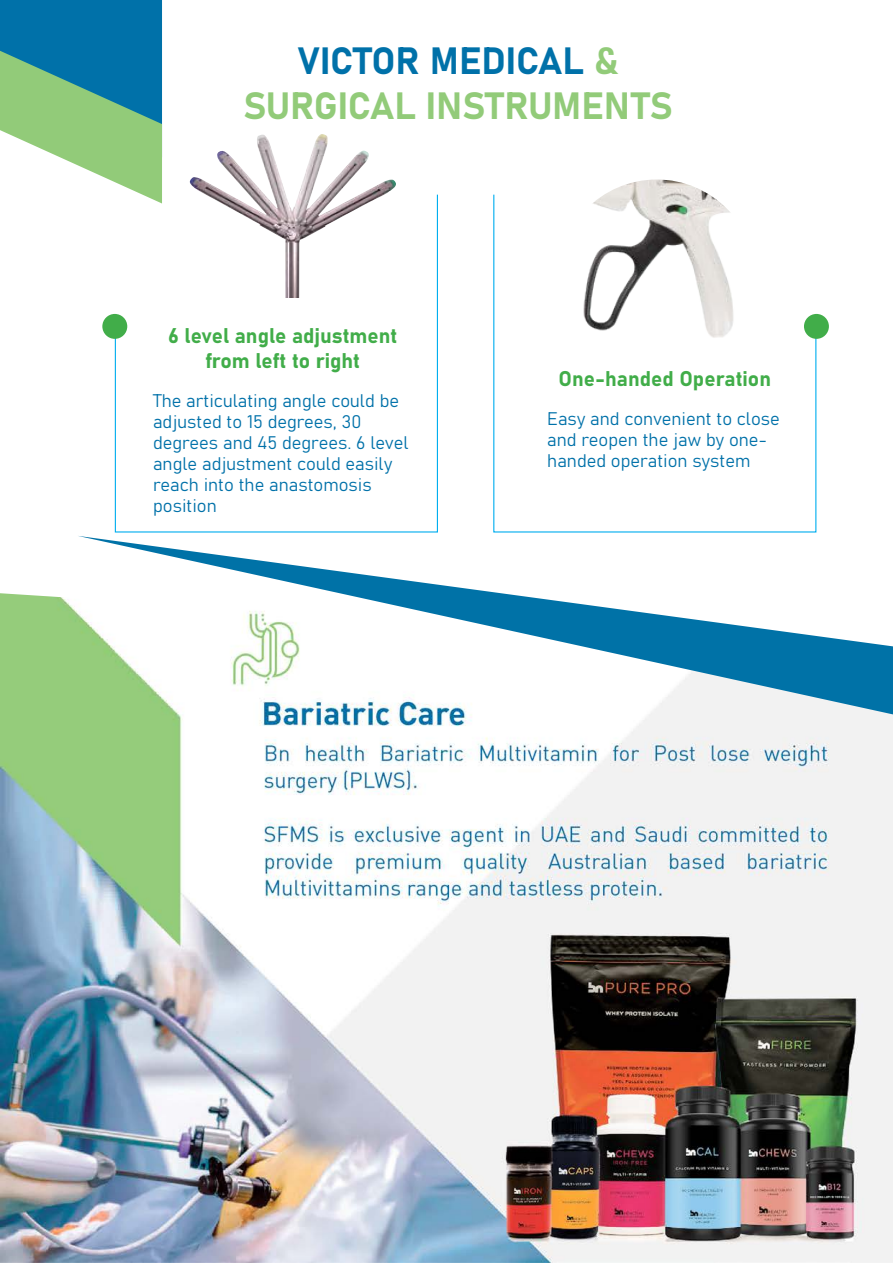
<style>
.page{position:relative;width:893px;height:1263px;background:#fff}
.page>*{position:absolute;margin:0;border:0;box-sizing:border-box;transform-origin:0 0}
.t1{font:37.5px/45px "Bahnschrift";color:#92cb79;text-align:center}
.t2{font:21px/25.2px "Bahnschrift";color:#41ad49;text-align:center}
.t3{font:18px/21px "Bahnschrift";color:#0071a9}
.s1{color:#0071a9}
</style>
<div class="page">
<img style="left:0;top:593px;width:893px;height:670px">
<img style="left:190px;top:134px;width:206px;height:59px">
<img style="left:608px;top:179px;width:99px;height:14px">
<svg style="left:77px;top:536px;width:816px;height:178px"></svg>
<svg style="left:114px;top:193px;width:324px;height:340px"></svg>
<svg style="left:493px;top:193px;width:324px;height:340px"></svg>
<svg style="left:0;top:0;width:162px;height:203px"></svg>
<div style="left:804px;top:314px;width:25px;height:25px;background:#41ad49;border-radius:50%"></div>
<div style="left:102px;top:314px;width:25px;height:25px;background:#41ad49;border-radius:50%"></div>
<h1 class="t1" style="left:243px;top:36px;width:431px"><span class="s1">VICTOR MEDICAL</span> &amp;<br>SURGICAL INSTRUMENTS</h1>
<p class="t2" style="left:168px;top:322px;width:231px">6 level angle adjustment from left to right</p>
<p class="t3" style="left:153px;top:389px;width:257px">The articulating angle could be adjusted to 15 degrees, 30 degrees and 45 degrees. 6 level angle adjustment could easily reach into the anastomosis position</p>
<p class="t2" style="left:559px;top:364px;width:214px">One-handed Operation</p>
<p class="t3" style="left:547px;top:406px;width:234px">Easy and convenient to close and reopen the jaw by one&shy;handed operation system</p>
</div>
